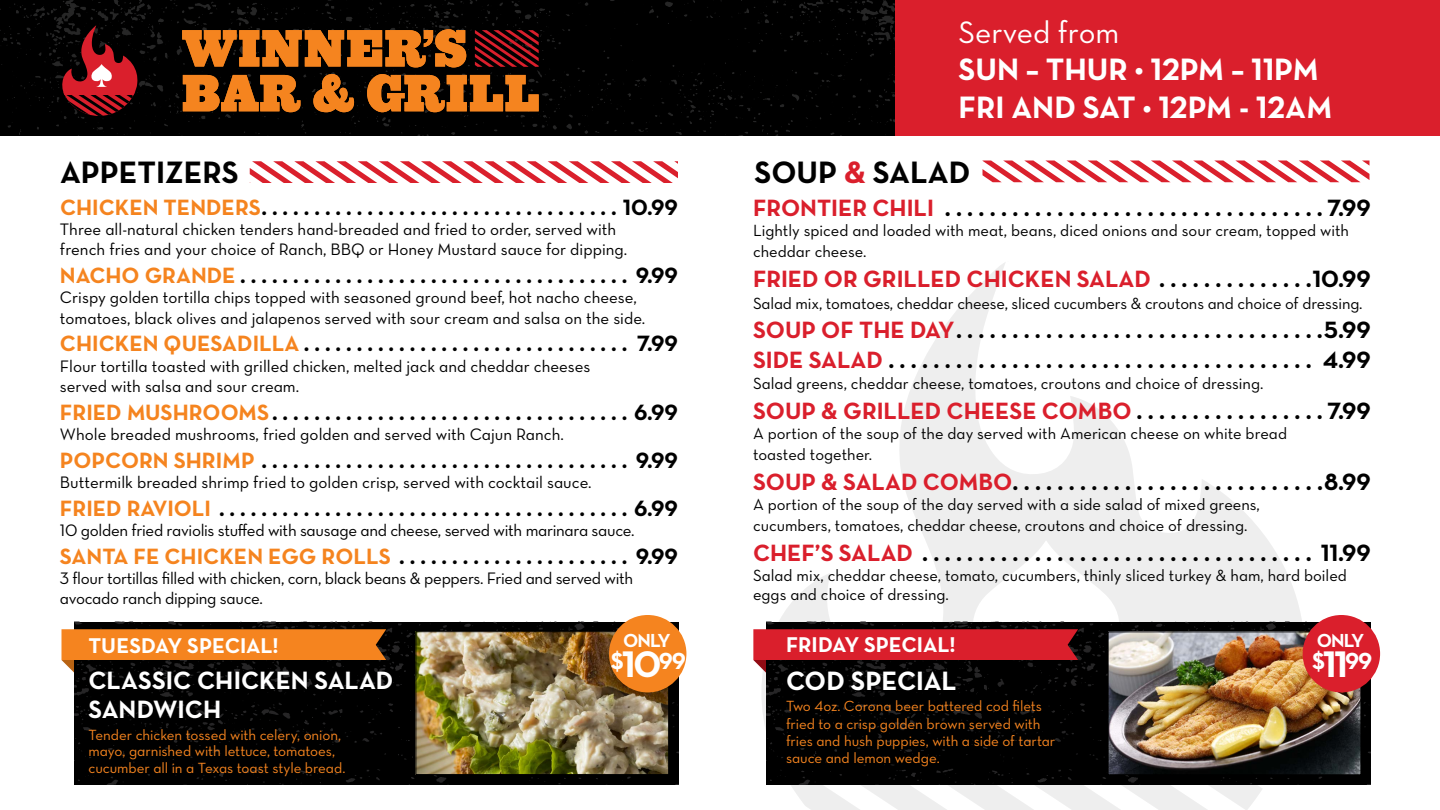
<style>
.page{position:relative;width:1440px;height:810px;background:#fff}
.page>*{position:absolute;margin:0;border:0;box-sizing:border-box;transform-origin:0 0}
.t1{font:31.5px/37.8px "Neutra Text Bold Alt";color:#fff}
.t2{font:31.5px "Neutra Text Bold Alt";color:#000}
.t3{font:31.5px "Neutra Text Book Alt";color:#fff}
.t4{font:27px "Neutra Text Bold Alt";letter-spacing:-.005em;color:#fff}
.t5{font:25.5px/29px "Neutra Text Bold Alt";letter-spacing:-.005em;color:#fff}
.t6{font:24px/29.5px "Neutra Text Bold Alt";color:#000}
.t7{font:24px "Neutra Text Bold Alt";color:#da1f2c}
.t8{font:23.7px "Neutra Text Bold Alt";color:#fff}
.t9{font:22.58px "Neutra Text Bold Alt";color:#000}
.t10{font:21.75px "Neutra Text Bold Alt";letter-spacing:-.005em;color:#fff}
.t11{font:19.2px "Neutra Text Bold Alt";letter-spacing:-.055em;color:#fff}
.t12{font:16.95px/20.3px "Neutra Text Book Alt";color:#000}
.t13{font:16.95px/20.3px "Neutra Text Book Alt";letter-spacing:-.02em;color:#000}
.t14{font:16.5px/21.6px "Neutra Text Book Alt";color:#000}
.t15{font:15px/17.2px "Neutra Text Book Alt";letter-spacing:-.005em;color:#f5841f}
.s1{color:#f5841f}
.s2{color:#da1f2c}
.s3{color:#000}
.s4{font-size:37.65px}
</style>
<div class="page">
<svg style="left:762px;top:263px;width:547px;height:547px"></svg>
<svg style="left:250px;top:161px;width:428px;height:22px"></svg>
<div style="left:74px;top:622px;width:605px;height:162px;background:#000"></div>
<div style="left:766px;top:622px;width:605px;height:162px;background:#000"></div>
<svg style="left:62px;top:629px;width:324px;height:50px;background:#995417"></svg>
<svg style="left:753px;top:629px;width:325px;height:50px;background:#88171f"></svg>
<img style="left:1110px;top:634px;width:249px;height:139px">
<div style="left:1108px;top:632px;width:253px;height:143px;border:1px solid #000"></div>
<img style="left:418px;top:633px;width:249px;height:140px">
<div style="left:416px;top:631px;width:253px;height:144px;border:1px solid #000"></div>
<div style="left:0;top:0;width:896px;height:136px;background:#000"></div>
<svg style="left:182px;top:29px;width:284px;height:38px;background:#af5e16"></svg>
<svg style="left:183px;top:75px;width:118px;height:37px;background:#b66217"></svg>
<svg style="left:313px;top:74px;width:41px;height:38px;background:#995213"></svg>
<svg style="left:367px;top:74px;width:172px;height:38px;background:#a75a15"></svg>
<svg style="left:475px;top:30px;width:64px;height:37px;background:#5c0d12"></svg>
<div style="left:896px;top:0;width:544px;height:136px;background:#da1f2c"></div>
<svg style="left:62px;top:26px;width:76px;height:90px;background:#68181d"></svg>
<svg style="left:983px;top:161px;width:387px;height:21px"></svg>
<div style="left:609px;top:615px;width:77px;height:77px;background:#f5841f;border-radius:50%"></div>
<div style="left:1303px;top:615px;width:77px;height:77px;background:#da1f2c;border-radius:50%"></div>
<h1 class="t2" style="left:60px;top:152px;width:180px">APPETIZERS</h1>
<h3 class="t9" style="left:60px;top:193px;width:620px"><span class="s1">CHICKEN TENDERS</span> . . . . . . . . . . . . . . . . . . . . . . . . . . . . . . . . . . 10.99</h3>
<p class="t12" style="left:60px;top:219px;width:569px">Three all-natural chicken tenders hand-breaded and fried to order, served with french fries and your choice of Ranch, BBQ or Honey Mustard sauce for dipping.</p>
<h3 class="t9" style="left:60px;top:261px;width:620px"><span class="s1">NACHO GRANDE</span> . . . . . . . . . . . . . . . . . . . . . . . . . . . . . . . . . . . . . 9.99</h3>
<p class="t12" style="left:60px;top:287px;width:587px">Crispy golden tortilla chips topped with seasoned ground beef, hot nacho cheese, tomatoes, black olives and jalapenos served with sour cream and salsa on the side.</p>
<h3 class="t9" style="left:60px;top:330px;width:620px"><span class="s1">CHICKEN QUESADILLA</span> . . . . . . . . . . . . . . . . . . . . . . . . . . . . . . . 7.99</h3>
<p class="t12" style="left:60px;top:355px;width:532px">Flour tortilla toasted with grilled chicken, melted jack and cheddar cheeses served with salsa and sour cream.</p>
<h3 class="t9" style="left:60px;top:398px;width:620px"><span class="s1">FRIED MUSHROOMS</span> . . . . . . . . . . . . . . . . . . . . . . . . . . . . . . . . . . 6.99</h3>
<p class="t12" style="left:60px;top:424px;width:505px">Whole breaded mushrooms, fried golden and served with Cajun Ranch.</p>
<h3 class="t9" style="left:60px;top:446px;width:620px"><span class="s1">POPCORN SHRIMP</span> . . . . . . . . . . . . . . . . . . . . . . . . . . . . . . . . . . . 9.99</h3>
<p class="t12" style="left:60px;top:472px;width:533px">Buttermilk breaded shrimp fried to golden crisp, served with cocktail sauce.</p>
<h3 class="t9" style="left:60px;top:494px;width:620px"><span class="s1">FRIED RAVIOLI</span> . . . . . . . . . . . . . . . . . . . . . . . . . . . . . . . . . . . . . . . 6.99</h3>
<p class="t13" style="left:60px;top:520px;width:576px">10 golden fried raviolis stuffed with sausage and cheese, served with marinara sauce.</p>
<h3 class="t9" style="left:60px;top:542px;width:620px"><span class="s1">SANTA FE CHICKEN EGG ROLLS</span> . . . . . . . . . . . . . . . . . . . . . . 9.99</h3>
<p class="t13" style="left:60px;top:568px;width:575px">3 flour tortillas filled with chicken, corn, black beans &amp; peppers. Fried and served with avocado ranch dipping sauce.</p>
<h1 class="t3" style="left:958px;top:13px;width:162px">Served from</h1>
<h1 class="t1" style="left:958px;top:50px;width:376px">SUN – THUR • 12PM – 11PM<br>FRI AND SAT • 12PM - 12AM</h1>
<h1 class="t2" style="left:754px;top:152px;width:217px">SOUP <span class="s2">&amp;</span> SALAD</h1>
<h3 class="t6" style="left:753px;top:193px;width:619px"><span class="s2">FRONTIER CHILI</span> . . . . . . . . . . . . . . . . . . . . . . . . . . . . . . . . . 7.99</h3>
<p class="t14" style="left:753px;top:219px;width:598px">Lightly spiced and loaded with meat, beans, diced onions and sour cream, topped with cheddar cheese.</p>
<h3 class="t7" style="left:753px;top:264px;width:619px">FRIED OR GRILLED CHICKEN SALAD <span class="s3">. . . . . . . . . . . . . 10.99</span></h3>
<p class="t14" style="left:753px;top:292px;width:611px">Salad mix, tomatoes, cheddar cheese, sliced cucumbers &amp; croutons and choice of dressing.</p>
<h3 class="t6" style="left:753px;top:315px;width:619px"><span class="s2">SOUP OF THE DAY</span> . . . . . . . . . . . . . . . . . . . . . . . . . . . . . . . . 5.99<br><span class="s2">SIDE SALAD</span> . . . . . . . . . . . . . . . . . . . . . . . . . . . . . . . . . . . . . . 4.99</h3>
<p class="t14" style="left:753px;top:373px;width:512px">Salad greens, cheddar cheese, tomatoes, croutons and choice of dressing.</p>
<h3 class="t7" style="left:753px;top:396px;width:619px">SOUP &amp; GRILLED CHEESE COMBO <span class="s3">. . . . . . . . . . . . . . . . 7.99</span></h3>
<p class="t14" style="left:753px;top:422px;width:536px">A portion of the soup of the day served with American cheese on white bread toasted together.</p>
<h3 class="t6" style="left:753px;top:466px;width:619px"><span class="s2">SOUP &amp; SALAD COMBO</span>............................8.99</h3>
<p class="t14" style="left:753px;top:493px;width:508px">A portion of the soup of the day served with a side salad of mixed greens, cucumbers, tomatoes, cheddar cheese, croutons and choice of dressing.</p>
<h3 class="t6" style="left:753px;top:537px;width:619px"><span class="s2">CHEF’S SALAD</span> . . . . . . . . . . . . . . . . . . . . . . . . . . . . . . . . . . . 11.99</h3>
<p class="t14" style="left:753px;top:565px;width:596px;line-height:19.8px">Salad mix, cheddar cheese, tomato, cucumbers, thinly sliced turkey &amp; ham, hard boiled eggs and choice of dressing.</p>
<p class="t11" style="left:623px;top:629px;width:49px">ONLY</p>
<p class="t11" style="left:1317px;top:629px;width:49px">ONLY</p>
<h3 class="t10" style="left:88px;top:632px;width:192px">TUESDAY SPECIAL!</h3>
<h3 class="t10" style="left:786px;top:631px;width:171px">FRIDAY SPECIAL!</h3>
<h3 class="t8" style="left:611px;top:646px;width:77px">$<span class="s4">10</span>99</h3>
<h3 class="t8" style="left:1312px;top:646px;width:62px">$<span class="s4">11</span>99</h3>
<h2 class="t4" style="left:786px;top:664px;width:172px">COD SPECIAL</h2>
<p class="t15" style="left:786px;top:697px;width:271px">Two 4oz. Corona beer battered cod filets fried to a crisp golden brown served with fries and hush puppies, with a side of tartar sauce and lemon wedge.</p>
<h3 class="t5" style="left:88px;top:665px;width:306px">CLASSIC CHICKEN SALAD<br>SANDWICH</h3>
<p class="t15" style="left:88px;top:726px;width:259px;line-height:16.5px">Tender chicken tossed with celery, onion, mayo, garnished with lettuce, tomatoes, cucumber all in a Texas toast style bread.</p>
</div>
